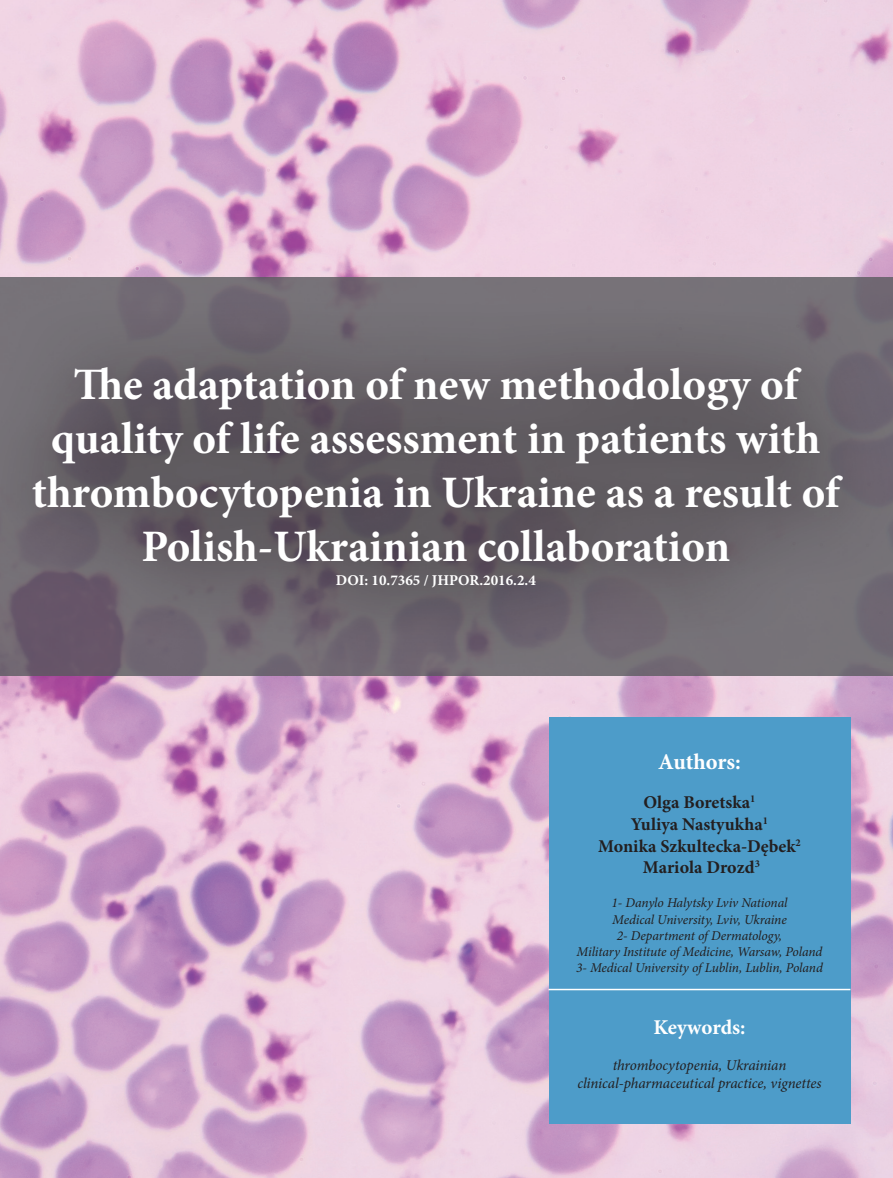
<style>
.page{position:relative;width:893px;height:1178px;background:#fff}
.page>*{position:absolute;margin:0;border:0;box-sizing:border-box;transform-origin:0 0}
.t1{font:700 45px/54px "Minion Pro";color:#fff;text-align:center}
.t2{font:700 22.5px "Minion Pro";color:#fff}
.t3{font:700 21px "Minion Pro";letter-spacing:-.005em;color:#fff}
.t4{font:700 18px/21.6px "Minion Pro";color:#231f20;text-align:center}
.t5{font:italic 15px/18px "Minion Pro";letter-spacing:-.01em;color:#231f20;text-align:center}
.t6{font:700 15px "Minion Pro";color:#fff}
.t7{font:italic 13.5px/16.2px "Minion Pro";letter-spacing:-.01em;color:#231f20;text-align:center}
</style>
<div class="page">
<img style="left:0;top:0;width:893px;height:1178px">
<img style="left:0;top:277px;width:893px;height:398px">
<div style="left:549px;top:716px;width:301px;height:407px;background:#4d9cc9"></div>
<hr style="left:549px;top:989px;width:301px;height:1px;background:#fff">
<h1 class="t1" style="left:32px;top:357px;width:809px">The adaptation of new methodology of quality of life assessment in patients with thrombocytopenia in Ukraine as a result of Polish-Ukrainian collaboration</h1>
<p class="t6" style="left:336px;top:569px;width:201px">DOI: 10.7365 / JHPOR.2016.2.4</p>
<h2 class="t2" style="left:658px;top:746px;width:84px">Authors:</h2>
<h3 class="t4" style="left:598px;top:792px;width:204px">Olga Boretska<sup>1<br></sup>Yuliya Nastyukha<sup>1<br></sup>Monika Szkultecka-Dębek<sup>2<br></sup>Mariola Drozd<sup>3</sup></h3>
<p class="t7" style="left:576px;top:895px;width:248px">1- Danylo Halytsky Lviv National<br>Medical University, Lviv, Ukraine<br>2- Department of Dermatology,<br>Military Institute of Medicine, Warsaw, Poland 3- Medical University of Lublin, Lublin, Poland</p>
<h3 class="t3" style="left:653px;top:1012px;width:94px">Keywords:</h3>
<p class="t5" style="left:577px;top:1056px;width:246px">thrombocytopenia, Ukrainian clinical-pharmaceutical practice, vignettes</p>
</div>
